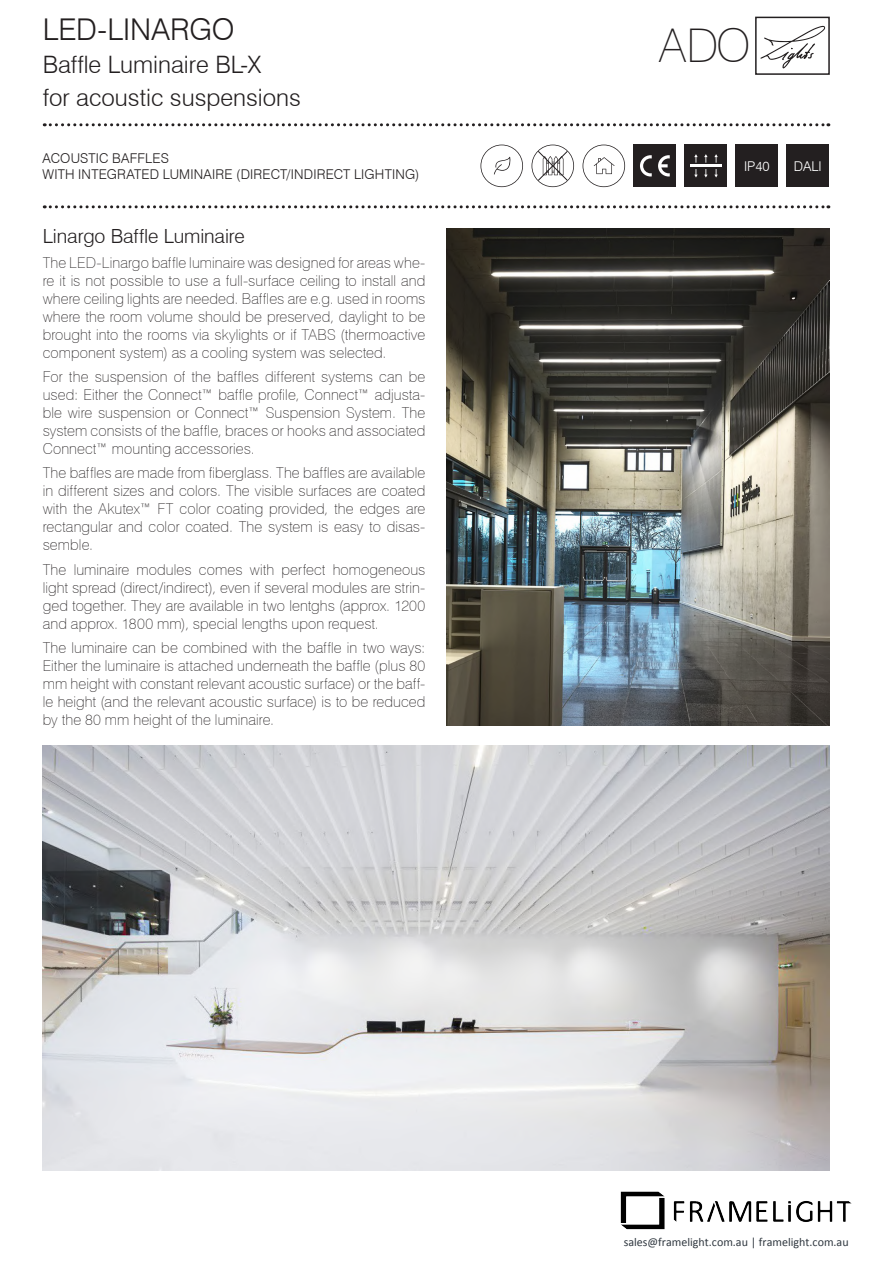
<style>
.page{position:relative;width:893px;height:1263px;background:#fff}
.page>*{position:absolute;margin:0;border:0;box-sizing:border-box;transform-origin:0 0}
.t1{font:100 46.5px "Swiss 721 BT";color:#231f20}
.t2{font:300 30px "Swiss 721 BT";color:#231f20}
.t3{font:300 24px/33px "Swiss 721 BT";color:#231f20}
.t4{font:300 19.5px "Swiss 721 BT";letter-spacing:-.005em;color:#231f20}
.t5{font:100 15px/18px "Swiss 721 BT";letter-spacing:.005em;color:#231f20;text-align:justify}
.t6{font:300 13.5px/16px "Swiss 721 BT";letter-spacing:.01em;color:#231f20}
.t7{font:300 13.5px "Swiss 721 BT";color:#fff}
.t8{font:12px "Calibri";color:#303840}
</style>
<div class="page">
<div style="left:755px;top:17px;width:75px;height:58px;border:2px solid #231f20"></div>
<svg style="left:760px;top:26px;width:65px;height:42px"></svg>
<svg style="left:44px;top:123px;width:785px;height:3px"></svg>
<svg style="left:44px;top:205px;width:785px;height:3px"></svg>
<img style="left:43px;top:746px;width:786px;height:425px">
<img style="left:446px;top:228px;width:383px;height:498px">
<div style="left:685px;top:145px;width:42px;height:42px;background:#231f20"></div>
<hr style="left:690px;top:165px;width:32px;height:2px;background:#fff">
<svg style="left:694px;top:154px;width:4px;height:9px"></svg>
<svg style="left:704px;top:154px;width:4px;height:9px"></svg>
<svg style="left:714px;top:154px;width:4px;height:9px"></svg>
<svg style="left:694px;top:169px;width:4px;height:9px"></svg>
<svg style="left:704px;top:169px;width:4px;height:9px"></svg>
<svg style="left:714px;top:169px;width:4px;height:9px"></svg>
<div style="left:736px;top:145px;width:42px;height:42px;background:#231f20"></div>
<div style="left:634px;top:145px;width:42px;height:42px;background:#231f20"></div>
<svg style="left:658px;top:155px;width:12px;height:21px"></svg>
<svg style="left:640px;top:155px;width:12px;height:21px"></svg>
<div style="left:787px;top:145px;width:42px;height:42px;background:#231f20"></div>
<svg style="left:583px;top:145px;width:42px;height:42px"></svg>
<svg style="left:480px;top:145px;width:43px;height:42px"></svg>
<svg style="left:531px;top:145px;width:43px;height:42px"></svg>
<img style="left:620px;top:1191px;width:232px;height:39px">
<h2 class="t2" style="left:43px;top:11px;width:193px">LED-LINARGO</h2>
<h3 class="t3" style="left:43px;top:48px;width:260px">Baffle Luminaire BL-X<br>for acoustic suspensions</h3>
<p class="t6" style="left:43px;top:150px;width:378px">ACOUSTIC BAFFLES<br>WITH INTEGRATED LUMINAIRE (DIRECT/INDIRECT LIGHTING)</p>
<h3 class="t4" style="left:43px;top:224px;width:204px">Linargo Baffle Luminaire</h3>
<p class="t5" style="left:43px;top:253px;width:384px">The LED-Linargo baffle luminaire was designed for areas whe&shy;re it is not possible to use a full-surface ceiling to install and where ceiling lights are needed. Baffles are e.g. used in rooms where the room volume should be preserved, daylight to be brought into the rooms via skylights or if TABS (thermoactive component system) as a cooling system was selected.</p>
<p class="t5" style="left:43px;top:367px;width:384px">For the suspension of the baffles different systems can be used: Either the Connect™ baffle profile, Connect™ adjusta&shy;ble wire suspension or Connect™ Suspension System. The system consists of the baffle, braces or hooks and associated Connect™ mounting accessories.</p>
<p class="t5" style="left:43px;top:464px;width:384px">The baffles are made from fiberglass. The baffles are available in different sizes and colors. The visible surfaces are coated with the Akutex™ FT color coating provided, the edges are rectangular and color coated. The system is easy to disas&shy;semble.</p>
<p class="t5" style="left:43px;top:560px;width:384px">The luminaire modules comes with perfect homogeneous light spread (direct/indirect), even if several modules are strin&shy;ged together. They are available in two lentghs (approx. 1200 and approx. 1800 mm), special lengths upon request.</p>
<p class="t5" style="left:43px;top:639px;width:384px">The luminaire can be combined with the baffle in two ways:<br>Either the luminaire is attached underneath the baffle (plus 80 mm height with constant relevant acoustic surface) or the baff&shy;le height (and the relevant acoustic surface) is to be reduced by the 80 mm height of the luminaire.</p>
<h1 class="t1" style="left:659px;top:18px;width:93px">ADO</h1>
<p class="t7" style="left:744px;top:158px;width:27px">IP40</p>
<p class="t7" style="left:794px;top:158px;width:29px">DALI</p>
<p class="t8" style="left:624px;top:1234px;width:226px">sales@framelight.com.au | framelight.com.au</p>
</div>
